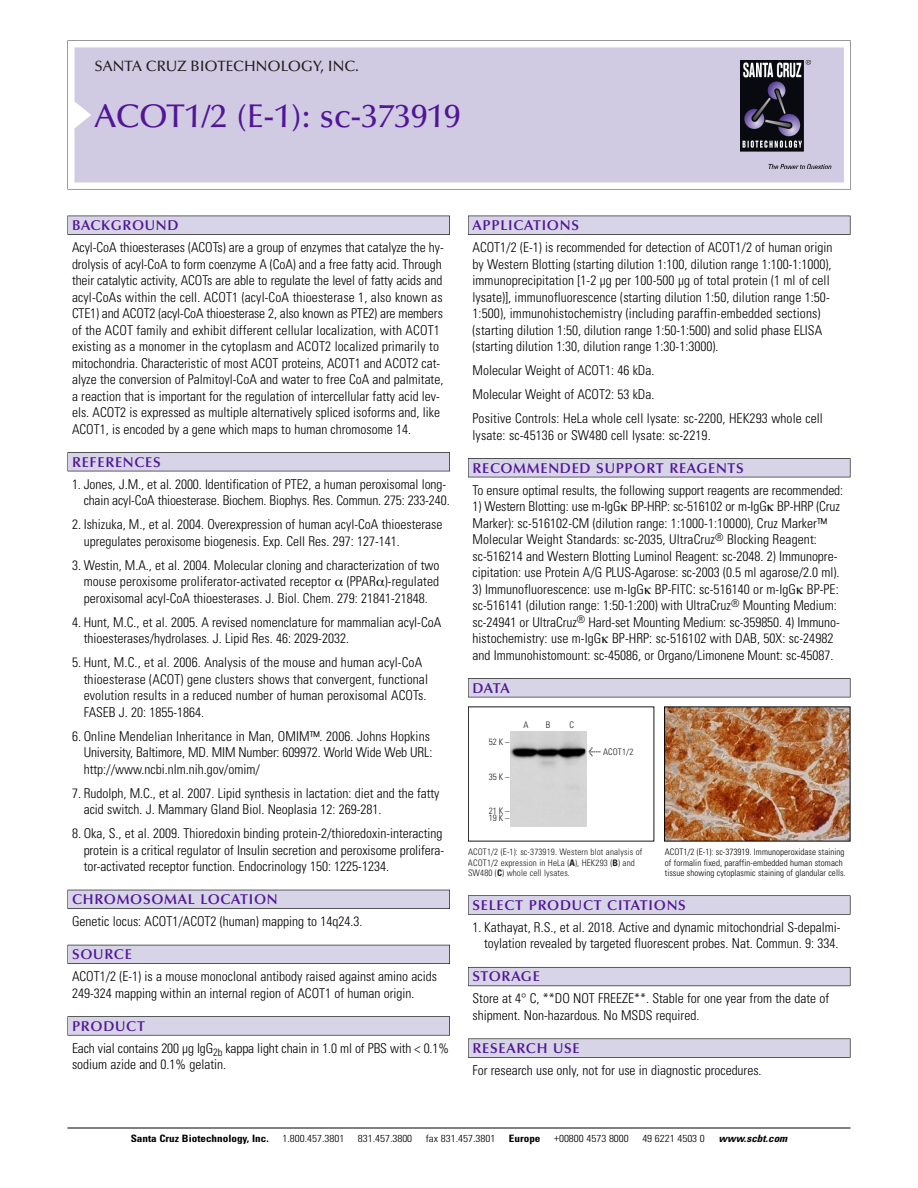
<style>
.page{position:relative;width:918px;height:1188px;background:#fff}
.page>*{position:absolute;margin:0;border:0;box-sizing:border-box;transform-origin:0 0}
.t1{font:500 33px "Optima";color:#511695}
.t2{font:500 15px "Optima";color:#231f20}
.t3{font:600 14.25px "Optima";letter-spacing:.05em;color:#511695}
.t4{font:300 condensed 13.5px/16.5px "Univers";color:#000}
.t5{font:300 condensed 10.2px "Univers";color:#000;scale:1.1 1}
.t6{font:700 condensed 10.2px "Univers";color:#000;scale:1.1 1}
.t7{font:italic 700 condensed 10.2px "Univers";color:#000;scale:1.1 1}
.t8{font:300 condensed 9px/10.5px "Univers";letter-spacing:.005em;color:#000}
.t9{font:300 condensed 9px/10.5px "Univers";letter-spacing:.015em;color:#191919}
.s1{font-family:"Meta Plus";font-weight:400;font-stretch:normal;font-size:10.5px}
.s2{font-weight:700}
</style>
<div class="page">
<svg style="left:74px;top:41px;width:777px;height:148px"></svg>
<div style="left:74px;top:47px;width:770px;height:135px;background:#d1cae3"></div>
<img style="left:741px;top:60px;width:90px;height:108px">
<div style="left:68px;top:216px;width:382px;height:19px;background:#535256"></div>
<div style="left:68px;top:216px;width:381px;height:18px;background:#d7d4e8"></div>
<div style="left:68px;top:452px;width:382px;height:19px;background:#515155"></div>
<div style="left:68px;top:453px;width:381px;height:18px;background:#d7d4e8"></div>
<div style="left:68px;top:890px;width:382px;height:19px;background:#515057"></div>
<div style="left:68px;top:890px;width:381px;height:18px;background:#d7d4e8"></div>
<div style="left:68px;top:945px;width:382px;height:19px;background:#535259"></div>
<div style="left:68px;top:945px;width:381px;height:18px;background:#d7d4e8"></div>
<svg style="left:68px;top:1016px;width:382px;height:20px"></svg>
<div style="left:68px;top:1017px;width:381px;height:18px;background:#d7d4e8"></div>
<div style="left:468px;top:216px;width:382px;height:19px;background:#535256"></div>
<div style="left:468px;top:216px;width:382px;height:18px;background:#d7d4e8"></div>
<div style="left:468px;top:458px;width:382px;height:19px;background:#515155"></div>
<div style="left:468px;top:459px;width:382px;height:18px;background:#d7d4e8"></div>
<div style="left:468px;top:678px;width:382px;height:19px;background:#545357"></div>
<div style="left:468px;top:679px;width:382px;height:18px;background:#d7d4e8"></div>
<div style="left:468px;top:895px;width:382px;height:20px;background:#666"></div>
<div style="left:468px;top:896px;width:382px;height:18px;background:#d7d4e8"></div>
<div style="left:468px;top:967px;width:382px;height:19px;background:#5e5d65"></div>
<div style="left:468px;top:968px;width:382px;height:18px;background:#d7d4e8"></div>
<div style="left:468px;top:1039px;width:382px;height:19px;background:#58575a"></div>
<div style="left:468px;top:1039px;width:382px;height:18px;background:#d7d4e8"></div>
<hr style="left:68px;top:1128px;width:782px;height:1px;background:#000">
<img style="left:666px;top:708px;width:182px;height:132px">
<img style="left:511px;top:732px;width:75px;height:95px">
<p class="t2" style="left:94px;top:60px;width:266px">SANTA CRUZ BIOTECHNOLOGY, INC.</p>
<h1 class="t1" style="left:94px;top:102px;width:368px">ACOT1/2 (E-1): sc-373919</h1>
<p class="t3" style="left:72px;top:219px;width:108px">BACKGROUND</p>
<p class="t4" style="left:72px;top:240px;width:373px">Acyl-CoA thioesterases (ACOTs) are a group of enzymes that catalyze the hy&shy;drolysis of acyl-CoA to form coenzyme A (CoA) and a free fatty acid. Through their catalytic activity, ACOTs are able to regulate the level of fatty acids and acyl-CoAs within the cell. ACOT1 (acyl-CoA thioesterase 1, also known as CTE1) and ACOT2 (acyl-CoA thioesterase 2, also known as PTE2) are members of the ACOT family and exhibit different cellular localization, with ACOT1 existing as a monomer in the cytoplasm and ACOT2 localized primarily to mitochondria. Characteristic of most ACOT proteins, ACOT1 and ACOT2 cat&shy;alyze the conversion of Palmitoyl-CoA and water to free CoA and palmitate, a reaction that is important for the regulation of intercellular fatty acid lev&shy;els. ACOT2 is expressed as multiple alternatively spliced isoforms and, like ACOT1, is encoded by a gene which maps to human chromosome 14.</p>
<p class="t3" style="left:72px;top:456px;width:90px">REFERENCES</p>
<p class="t4" style="left:72px;top:477px;width:379px;text-align:right">1. Jones, J.M., et al. 2000. Identification of PTE2, a human peroxisomal long&shy;chain acyl-CoA thioesterase. Biochem. Biophys. Res. Commun. 275: 233-240.</p>
<p class="t4" style="left:84px;top:517px;width:360px;text-indent:-12px">2. Ishizuka, M., et al. 2004. Overexpression of human acyl-CoA thioesterase upregulates peroxisome biogenesis. Exp. Cell Res. 297: 127-141.</p>
<p class="t4" style="left:84px;top:558px;width:357px;text-align:justify;text-indent:-12px">3. Westin, M.A., et al. 2004. Molecular cloning and characterization of two mouse peroxisome proliferator-activated receptor (PPAR )-regulated peroxisomal acyl-CoA thioesterases. J. Biol. Chem. 279: 21841-21848.</p>
<p class="t4" style="left:84px;top:615px;width:359px;text-indent:-12px">4. Hunt, M.C., et al. 2005. A revised nomenclature for mammalian acyl-CoA thioesterases/hydrolases. J. Lipid Res. 46: 2029-2032.</p>
<p class="t4" style="left:84px;top:655px;width:346px;text-indent:-12px">5. Hunt, M.C., et al. 2006. Analysis of the mouse and human acyl-CoA thioesterase (ACOT) gene clusters shows that convergent, functional evolution results in a reduced number of human peroxisomal ACOTs.<br>FASEB J. 20: 1855-1864.</p>
<p class="t4" style="left:84px;top:729px;width:350px;text-indent:-12px">6. Online Mendelian Inheritance in Man, OMIM™. 2006. Johns Hopkins<br>University, Baltimore, MD. MIM Number: 609972. World Wide Web URL: http://www.ncbi.nlm.nih.gov/omim/</p>
<p class="t4" style="left:84px;top:786px;width:357px;text-indent:-12px">7. Rudolph, M.C., et al. 2007. Lipid synthesis in lactation: diet and the fatty acid switch. J. Mammary Gland Biol. Neoplasia 12: 269-281.</p>
<p class="t4" style="left:84px;top:826px;width:362px;text-align:justify;text-indent:-12px">8. Oka, S., et al. 2009. Thioredoxin binding protein-2/thioredoxin-interacting protein is a critical regulator of Insulin secretion and peroxisome prolifera&shy;tor-activated receptor function. Endocrinology 150: 1225-1234.</p>
<p class="t3" style="left:72px;top:893px;width:207px">CHROMOSOMAL LOCATION</p>
<p class="t4" style="left:72px;top:915px;width:292px">Genetic locus: ACOT1/ACOT2 (human) mapping to 14q24.3.</p>
<p class="t3" style="left:72px;top:948px;width:61px">SOURCE</p>
<p class="t4" style="left:72px;top:970px;width:367px">ACOT1/2 (E-1) is a mouse monoclonal antibody raised against amino acids<br>249-324 mapping within an internal region of ACOT1 of human origin.</p>
<p class="t3" style="left:72px;top:1020px;width:74px">PRODUCT</p>
<p class="t4" style="left:72px;top:1041px;width:379px">Each vial contains 200 µg IgG<sub>2b</sub> kappa light chain in 1.0 ml of PBS with &lt; 0.1% sodium azide and 0.1% gelatin.</p>
<p class="t3" style="left:473px;top:219px;width:108px">APPLICATIONS</p>
<p class="t4" style="left:473px;top:240px;width:361px">ACOT1/2 (E-1) is recommended for detection of ACOT1/2 of human origin by Western Blotting (starting dilution 1:100, dilution range 1:100-1:1000), immunoprecipitation [1-2 µg per 100-500 µg of total protein (1 ml of cell lysate)], immunofluorescence (starting dilution 1:50, dilution range 1:50- 1:500), immunohistochemistry (including paraffin-embedded sections) (starting dilution 1:50, dilution range 1:50-1:500) and solid phase ELISA (starting dilution 1:30, dilution range 1:30-1:3000).</p>
<p class="t4" style="left:473px;top:360px;width:352px;line-height:24px">Molecular Weight of ACOT1: 46 kDa.<br>Molecular Weight of ACOT2: 53 kDa.<br>Positive Controls: HeLa whole cell lysate: sc-2200, HEK293 whole cell</p>
<p class="t4" style="left:473px;top:428px;width:240px">lysate: sc-45136 or SW480 cell lysate: sc-2219.</p>
<p class="t3" style="left:473px;top:462px;width:273px">RECOMMENDED SUPPORT REAGENTS</p>
<p class="t4" style="left:473px;top:483px;width:372px">To ensure optimal results, the following support reagents are recommended:</p>
<p class="t4" style="left:473px;top:499px;width:369px">1) Western Blotting: use m-IgG BP-HRP: sc-516102 or m-IgG BP-HRP (Cruz Marker): sc-516102-CM (dilution range: 1:1000-1:10000), Cruz Marker™ Molecular Weight Standards: sc-2035, UltraCruz<sup>®</sup> Blocking Reagent: sc-516214 and Western Blotting Luminol Reagent: sc-2048. 2) Immunopre&shy;cipitation: use Protein A/G PLUS-Agarose: sc-2003 (0.5 ml agarose/2.0 ml).</p>
<p class="t4" style="left:473px;top:582px;width:369px">3) Immunofluorescence: use m-IgG BP-FITC: sc-516140 or m-IgG BP-PE: sc-516141 (dilution range: 1:50-1:200) with UltraCruz<sup>®</sup> Mounting Medium: sc-24941 or UltraCruz<sup>®</sup> Hard-set Mounting Medium: sc-359850. 4) Immuno&shy;histochemistry: use m-IgG BP-HRP: sc-516102 with DAB, 50X: sc-24982 and Immunohistomount: sc-45086, or Organo/Limonene Mount: sc-45087.</p>
<p class="t3" style="left:473px;top:682px;width:39px">DATA</p>
<p class="t9" style="left:489px;top:737px;width:22px">52K–</p>
<p class="t9" style="left:489px;top:773px;width:22px">35K–</p>
<p class="t9" style="left:489px;top:808px;width:22px;line-height:7.5px">21K–<br>19K–</p>
<p class="t9" style="left:523px;top:721px;width:7px">A</p>
<p class="t9" style="left:546px;top:721px;width:6px">B</p>
<p class="t9" style="left:569px;top:721px;width:6px">C</p>
<p class="t9" style="left:588px;top:747px;width:46px"><span class="s1">&lt;</span> ACOT1/2</p>
<p class="t9" style="left:468px;top:848px;width:176px">ACOT1/2 (E-1): sc-373919. Western blot analysis of<br>ACOT1/2 expression in HeLa (<span class="s2">A</span>), HEK293 (<span class="s2">B</span>) and<br>SW480 (<span class="s2">C</span>) whole cell lysates.</p>
<p class="t8" style="left:665px;top:848px;width:182px">ACOT1/2 (E-1): sc-373919. Immunoperoxidase staining of formalin fixed, paraffin-embedded human stomach tissue showing cytoplasmic staining of glandular cells.</p>
<p class="t3" style="left:473px;top:899px;width:215px">SELECT PRODUCT CITATIONS</p>
<p class="t4" style="left:473px;top:920px;width:370px;text-align:right">1. Kathayat, R.S., et al. 2018. Active and dynamic mitochondrial S-depalmi&shy;toylation revealed by targeted fluorescent probes. Nat. Commun. 9: 334.</p>
<p class="t3" style="left:473px;top:971px;width:69px">STORAGE</p>
<p class="t4" style="left:473px;top:992px;width:358px">Store at 4° C, **DO NOT FREEZE**. Stable for one year from the date of shipment. Non-hazardous. No MSDS required.</p>
<p class="t3" style="left:473px;top:1042px;width:109px">RESEARCH USE</p>
<p class="t4" style="left:473px;top:1063px;width:291px">For research use only, not for use in diagnostic procedures.</p>
<p class="t6" style="left:131px;top:1135px;width:127px">Santa Cruz Biotechnology, Inc.</p>
<p class="t5" style="left:282px;top:1135px;width:58px">1.800.457.3801</p>
<p class="t5" style="left:358px;top:1135px;width:51px">831.457.3800</p>
<p class="t5" style="left:426px;top:1135px;width:65px">fax 831.457.3801</p>
<p class="t6" style="left:509px;top:1135px;width:30px">Europe</p>
<p class="t5" style="left:554px;top:1135px;width:69px">+00800 4573 8000</p>
<p class="t5" style="left:642px;top:1135px;width:58px">49 6221 4503 0</p>
<p class="t7" style="left:719px;top:1135px;width:66px">www.scbt.com</p>
</div>
